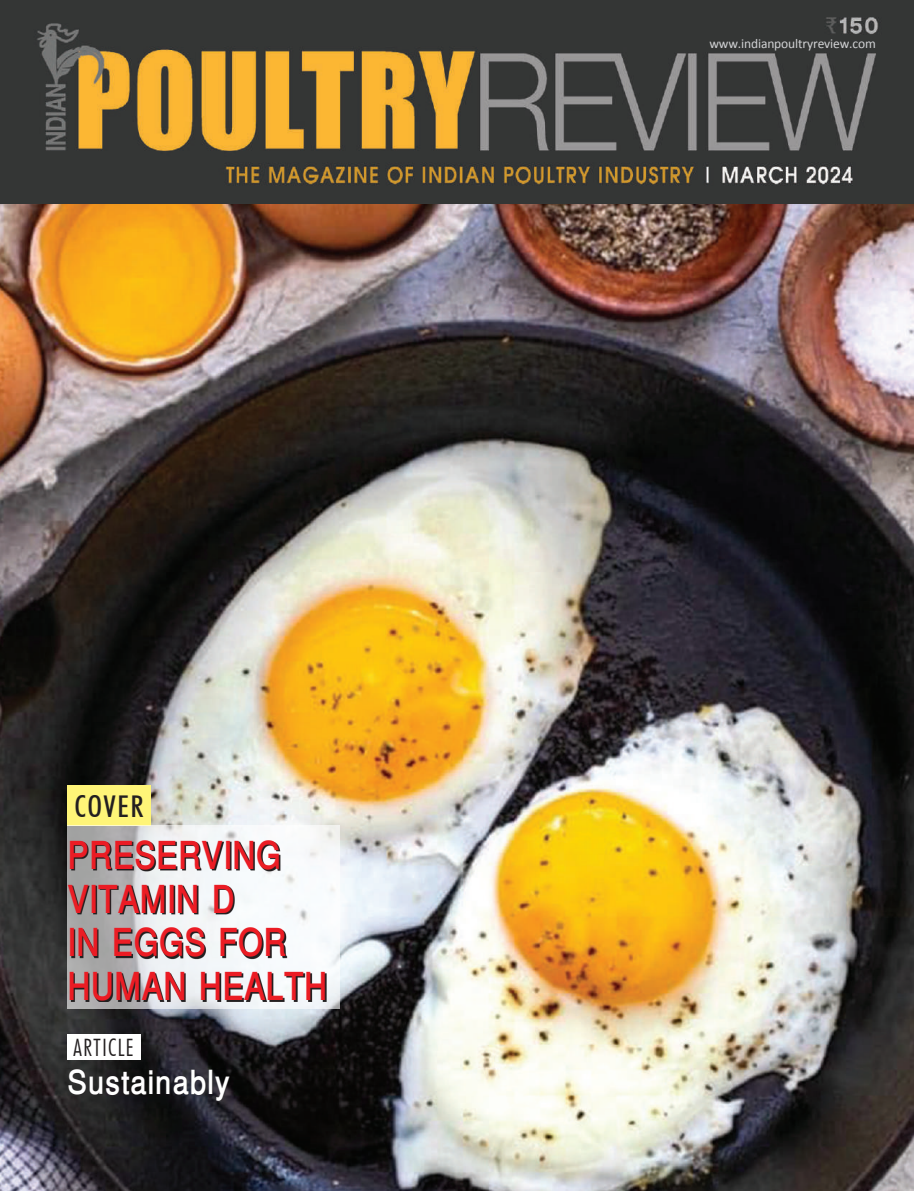
<style>
.page{position:relative;width:915px;height:1191px;background:#fff}
.page>*{position:absolute;margin:0;border:0;box-sizing:border-box;transform-origin:0 0}
.t1{font:700 39.15px/43.5px "Amar Bangla";color:#eb1c24;scale:.83 1}
.t2{font:700 33.75px "Amar Bangla";letter-spacing:.025em;color:#fff;scale:.89 1}
.t3{font:500 condensed 30px "Futura BT";letter-spacing:.05em;color:#231f20}
.t4{font:300 condensed 24px "Futura BT";letter-spacing:.05em;color:#231f20}
.t5{font:13.5px "Calibri";letter-spacing:-.01em;color:#d1d2d4}
</style>
<div class="page">
<img style="left:0;top:1px;width:914px;height:1190px">
<div style="left:67px;top:785px;width:84px;height:40px;background:#fff578"></div>
<div style="left:67px;top:1033px;width:74px;height:26px;background:#fff"></div>
<div style="left:69px;top:1069px;width:161px;height:32px;background:#231f20;opacity:.83"></div>
<svg style="left:67px;top:825px;width:273px;height:184px;fill:#f2f4f6"></svg>
<svg style="left:69px;top:842px;width:257px;height:160px"></svg>
<p class="t3" style="left:74px;top:788px;width:71px">COVER</p>
<p class="t1" style="left:67px;top:835px;width:315px">PRESERVING<br>VITAMIN D<br>IN EGGS FOR<br>HUMAN HEALTH</p>
<p class="t4" style="left:73px;top:1032px;width:62px">ARTICLE</p>
<p class="t2" style="left:67px;top:1058px;width:184px">Sustainably</p>
<p class="t5" style="left:709px;top:35px;width:168px">www.indianpoultryreview.com</p>
</div>
